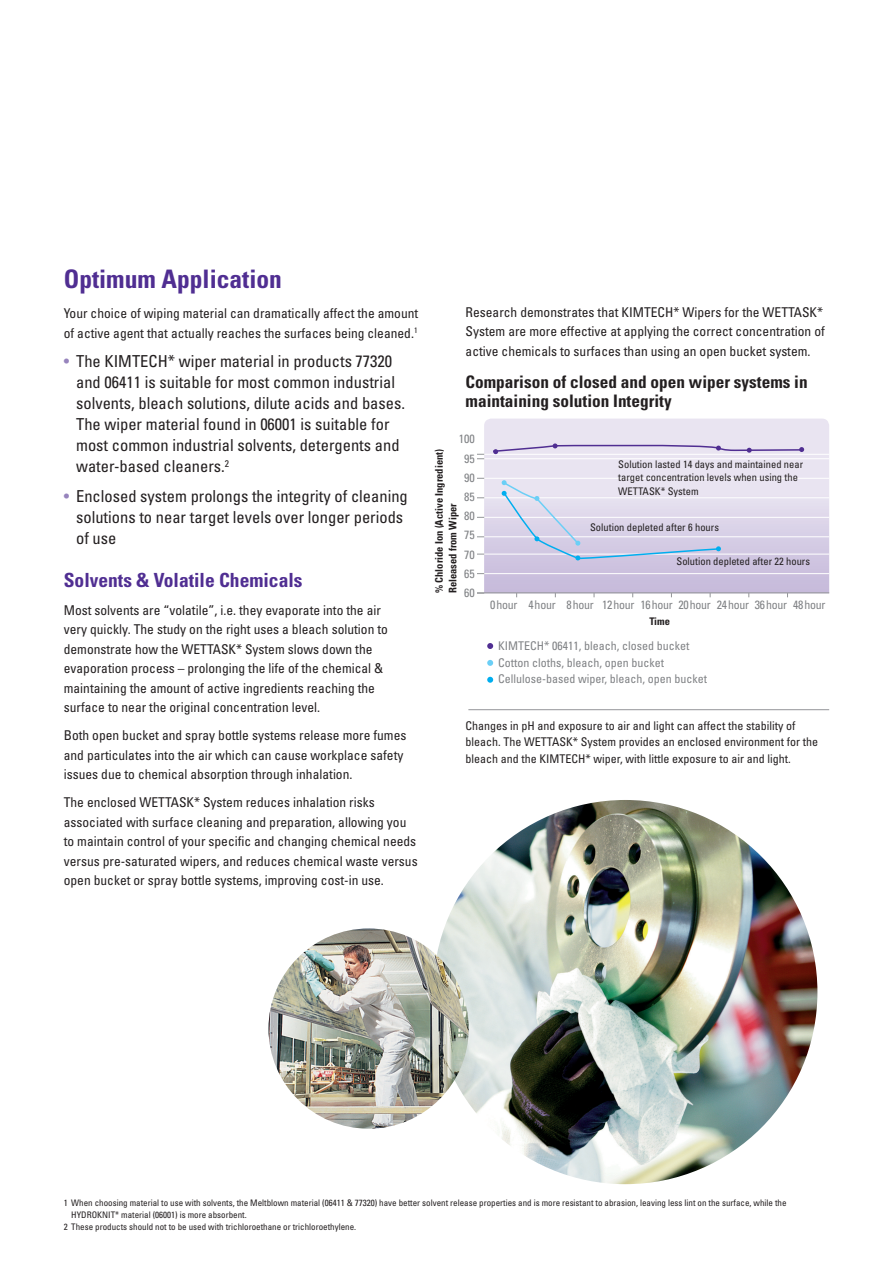
<style>
.page{position:relative;width:893px;height:1263px;background:#fff}
.page>*{position:absolute;margin:0;border:0;box-sizing:border-box;transform-origin:0 0}
.t1{font:700 condensed 25.5px "Univers";color:#502e92}
.t2{font:700 condensed 19.5px "Univers";color:#502e92}
.t3{font:700 condensed 17.25px/19.5px "Univers";color:#231f20}
.t4{font:condensed 16.5px/21px "Univers";color:#231f20}
.t5{font:condensed 13.5px/19.5px "Univers";color:#231f20}
.t6{font:condensed 12px/16.5px "Univers";color:#231f20}
.t7{font:condensed 12px/19.2px "Univers";color:#808285}
.t8{font:condensed 12px "Univers";letter-spacing:-.02em;color:#808285}
.t9{font:condensed 10.5px/13.5px "Univers";color:#231f20}
.t10{font:700 condensed 10.5px/13.5px "Univers";color:#231f20}
.t11{font:condensed 9px "Univers";color:#231f20}
.s1{color:#9784bd}
</style>
<div class="page">
<svg style="left:487px;top:643px;width:6px;height:6px"></svg>
<svg style="left:487px;top:660px;width:6px;height:6px"></svg>
<svg style="left:487px;top:677px;width:6px;height:6px"></svg>
<hr style="left:468px;top:709px;width:361px;height:1px;background:#939598">
<img style="left:433px;top:800px;width:384px;height:384px;border-radius:192px">
<img style="left:268px;top:928px;width:201px;height:201px;border-radius:100px">
<svg style="left:484px;top:419px;width:345px;height:173px;background:#ddd6e9"></svg>
<hr style="left:482px;top:454px;width:347px;height:1px;background:#fff">
<hr style="left:482px;top:517px;width:347px;height:1px;background:#fff">
<hr style="left:482px;top:497px;width:347px;height:1px;background:#fff">
<hr style="left:482px;top:478px;width:347px;height:1px;background:#fff">
<hr style="left:482px;top:458px;width:347px;height:1px;background:#fff">
<hr style="left:482px;top:536px;width:347px;height:1px;background:#fff">
<hr style="left:482px;top:573px;width:347px;height:1px;background:#fff">
<hr style="left:482px;top:554px;width:347px;height:1px;background:#fff">
<hr style="left:462px;top:592px;width:367px;height:1px;background:#939598">
<svg style="left:477px;top:454px;width:7px;height:5px"></svg>
<svg style="left:492px;top:443px;width:312px;height:11px;background:#d1c8e2"></svg>
<svg style="left:502px;top:480px;width:219px;height:81px;background:#d8d7eb"></svg>
<div style="left:452px;top:434px;width:25px;height:169px;background:#fff"></div>
<h1 class="t1" style="left:64px;top:263px;width:220px">Optimum Application</h1>
<p class="t5" style="left:64px;top:304px;width:356px">Your choice of wiping material can dramatically affect the amount of active agent that actually reaches the surfaces being cleaned.<sup>1</sup></p>
<p class="t4" style="left:76px;top:351px;width:330px;text-indent:-12px"><span class="s1">•</span> The KIMTECH* wiper material in products 77320 and 06411 is suitable for most common industrial solvents, bleach solutions, dilute acids and bases.<br>The wiper material found in 06001 is suitable for most common industrial solvents, detergents and water-based cleaners.<sup>2</sup></p>
<p class="t4" style="left:76px;top:485px;width:333px;text-indent:-12px"><span class="s1">•</span> Enclosed system prolongs the integrity of cleaning solutions to near target levels over longer periods of use</p>
<h2 class="t2" style="left:64px;top:568px;width:240px">Solvents &amp; Volatile Chemicals</h2>
<p class="t5" style="left:64px;top:600px;width:326px">Most solvents are “volatile”, i.e. they evaporate into the air very quickly. The study on the right uses a bleach solution to demonstrate how the WETTASK* System slows down the evaporation process – prolonging the life of the chemical &amp; maintaining the amount of active ingredients reaching the surface to near the original concentration level.</p>
<p class="t5" style="left:64px;top:726px;width:344px">Both open bucket and spray bottle systems release more fumes and particulates into the air which can cause workplace safety issues due to chemical absorption through inhalation.</p>
<p class="t5" style="left:64px;top:793px;width:355px">The enclosed WETTASK* System reduces inhalation risks associated with surface cleaning and preparation, allowing you to maintain control of your specific and changing chemical needs versus pre-saturated wipers, and reduces chemical waste versus open bucket or spray bottle systems, improving cost-in use.</p>
<p class="t5" style="left:466px;top:302px;width:361px">Research demonstrates that KIMTECH* Wipers for the WETTASK*<br>System are more effective at applying the correct concentration of active chemicals to surfaces than using an open bucket system.</p>
<p class="t3" style="left:466px;top:372px;width:344px">Comparison of closed and open wiper systems in maintaining solution Integrity</p>
<p class="t7" style="left:459px;top:429px;width:17px;text-align:center">100<br>95<br>90<br>85<br>80<br>75<br>70<br>65<br>60</p>
<p class="t10" style="left:432px;top:593px;width:146px;rotate:-90deg">% Chloride Ion (Active Ingredient)<br>Released from Wiper</p>
<p class="t9" style="left:618px;top:457px;width:186px">Solution lasted 14 days and maintained near target concentration levels when using the<br>WETTASK* System</p>
<p class="t9" style="left:590px;top:521px;width:130px">Solution depleted after 6 hours</p>
<p class="t9" style="left:676px;top:554px;width:135px">Solution depleted after 22 hours</p>
<p class="t8" style="left:490px;top:597px;width:337px">0 hour 4 hour 8 hour 12 hour 16 hour 20 hour 24 hour 36 hour 48 hour</p>
<p class="t10" style="left:649px;top:614px;width:22px">Time</p>
<p class="t7" style="left:498px;top:638px;width:211px;line-height:16.5px">KIMTECH* 06411, bleach, closed bucket<br>Cotton cloths, bleach, open bucket<br>Cellulose-based wiper, bleach, open bucket</p>
<p class="t6" style="left:466px;top:717px;width:354px">Changes in pH and exposure to air and light can affect the stability of bleach. The WETTASK* System provides an enclosed environment for the bleach and the KIMTECH* wiper, with little exposure to air and light.</p>
<p class="t11" style="left:64px;top:1197px;width:724px">1 When choosing material to use with solvents, the Meltblown material (06411 &amp; 77320) have better solvent release properties and is more resistant to abrasion, leaving less lint on the surface, while the</p>
<p class="t11" style="left:71px;top:1209px;width:177px">HYDROKNIT* material (06001) is more absorbent.</p>
<p class="t11" style="left:64px;top:1221px;width:294px">2 These products should not to be used with trichloroethane or trichloroethylene.</p>
</div>
